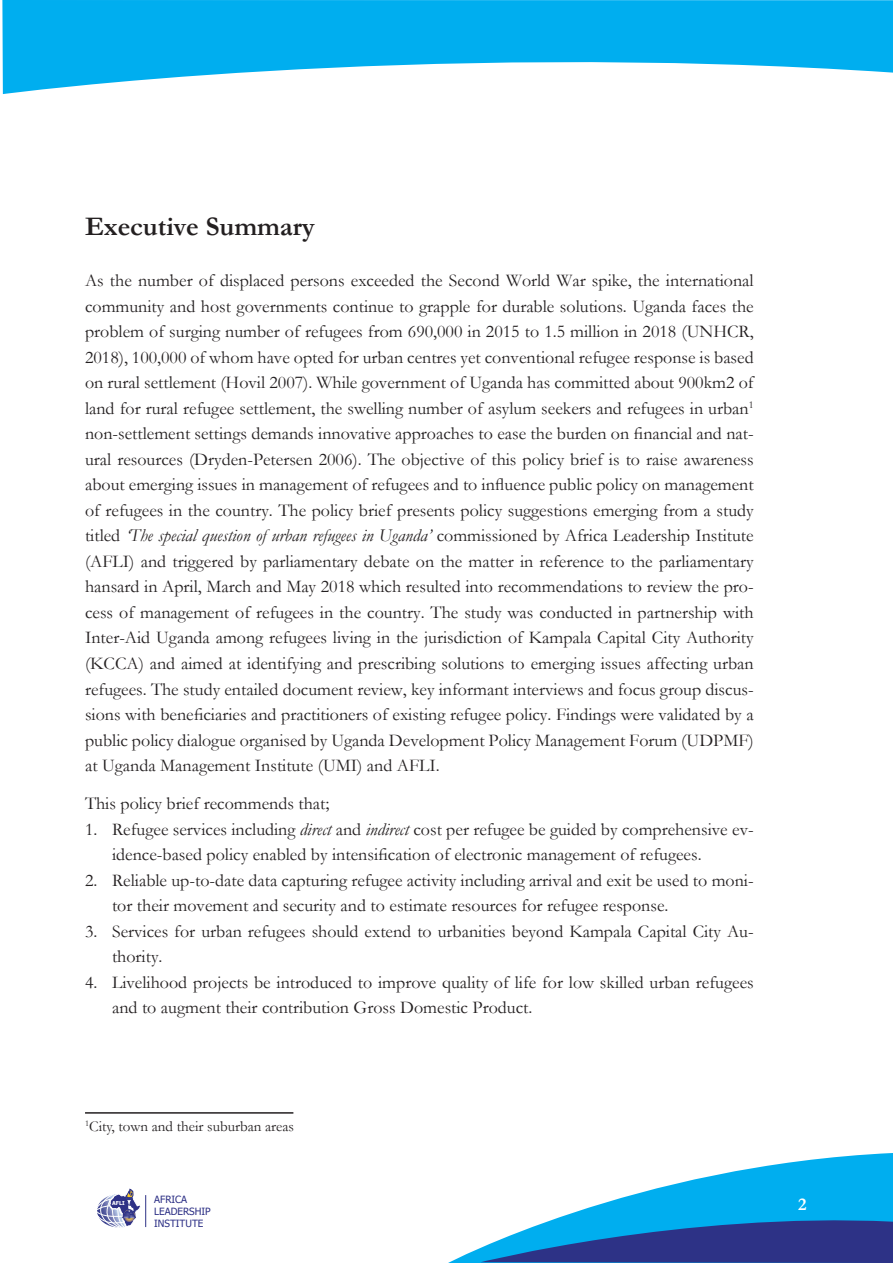
<style>
.page{position:relative;width:893px;height:1263px;background:#fff}
.page>*{position:absolute;margin:0;border:0;box-sizing:border-box;transform-origin:0 0}
.t1{font:700 27px "Garamond";color:#231f20}
.t2{font:18px/25.5px "Garamond";color:#231f20}
.t3{font:700 18px "Garamond";color:#fff}
.t4{font:15px "Garamond";color:#231f20}
.t5{font:10.05px/12px "Tahoma";color:#2e3186}
.t6{font:700 5.4px "Tahoma";color:#fff}
.s1{font-style:italic}
</style>
<div class="page">
<svg style="left:2px;top:0;width:891px;height:94px;fill:#00aeef"></svg>
<svg style="left:448px;top:1153px;width:445px;height:110px"></svg>
<svg style="left:481px;top:1211px;width:412px;height:52px;background:#2e6db3"></svg>
<svg style="left:97px;top:1189px;width:43px;height:39px"></svg>
<hr style="left:145px;top:1195px;width:1px;height:32px;background:#2e3186">
<hr style="left:85px;top:1112px;width:208px;height:2px;background:#231f20">
<h1 class="t1" style="left:85px;top:208px;width:231px">Executive Summary</h1>
<p class="t2" style="left:85px;top:267px;width:670px;text-align:justify">As the number of displaced persons exceeded the Second World War spike, the international community and host governments continue to grapple for durable solutions. Uganda faces the problem of surging number of refugees from 690,000 in 2015 to 1.5 million in 2018 (UNHCR, 2018), 100,000 of whom have opted for urban centres yet conventional refugee response is based on rural settlement (Hovil 2007). While government of Uganda has committed about 900km2 of land for rural refugee settlement, the swelling number of asylum seekers and refugees in urban<sup>1 </sup>non-settlement settings demands innovative approaches to ease the burden on financial and nat&shy;ural resources (Dryden-Petersen 2006). The objective of this policy brief is to raise awareness about emerging issues in management of refugees and to influence public policy on management of refugees in the country. The policy brief presents policy suggestions emerging from a study titled <span class="s1">‘The special question of urban refugees in Uganda’</span> commissioned by Africa Leadership Institute (AFLI) and triggered by parliamentary debate on the matter in reference to the parliamentary hansard in April, March and May 2018 which resulted into recommendations to review the pro&shy;cess of management of refugees in the country. The study was conducted in partnership with Inter-Aid Uganda among refugees living in the jurisdiction of Kampala Capital City Authority (KCCA) and aimed at identifying and prescribing solutions to emerging issues affecting urban refugees. The study entailed document review, key informant interviews and focus group discus&shy;sions with beneficiaries and practitioners of existing refugee policy. Findings were validated by a public policy dialogue organised by Uganda Development Policy Management Forum (UDPMF) at Uganda Management Institute (UMI) and AFLI.</p>
<p class="t2" style="left:85px;top:790px;width:246px">This policy brief recommends that;</p>
<p class="t2" style="left:112px;top:816px;width:643px;text-indent:-27px">1. Refugee services including <span class="s1">direct</span> and <span class="s1">indirect</span> cost per refugee be guided by comprehensive ev&shy;idence-based policy enabled by intensification of electronic management of refugees.</p>
<p class="t2" style="left:112px;top:867px;width:643px;text-indent:-27px">2. Reliable up-to-date data capturing refugee activity including arrival and exit be used to moni&shy;tor their movement and security and to estimate resources for refugee response.</p>
<p class="t2" style="left:112px;top:918px;width:643px;text-indent:-27px">3. Services for urban refugees should extend to urbanities beyond Kampala Capital City Au&shy;thority.</p>
<p class="t2" style="left:112px;top:969px;width:643px;text-indent:-27px">4. Livelihood projects be introduced to improve quality of life for low skilled urban refugees and to augment their contribution Gross Domestic Product.</p>
<p class="t4" style="left:85px;top:1116px;width:211px"><sup>1</sup>City, town and their suburban areas</p>
<p class="t5" style="left:154px;top:1194px;width:58px">AFRICA<br>LEADERSHIP<br>INSTITUTE</p>
<p class="t6" style="left:112px;top:1200px;width:14px">AFLI</p>
<p class="t3" style="left:798px;top:1192px;width:10px">2</p>
</div>
